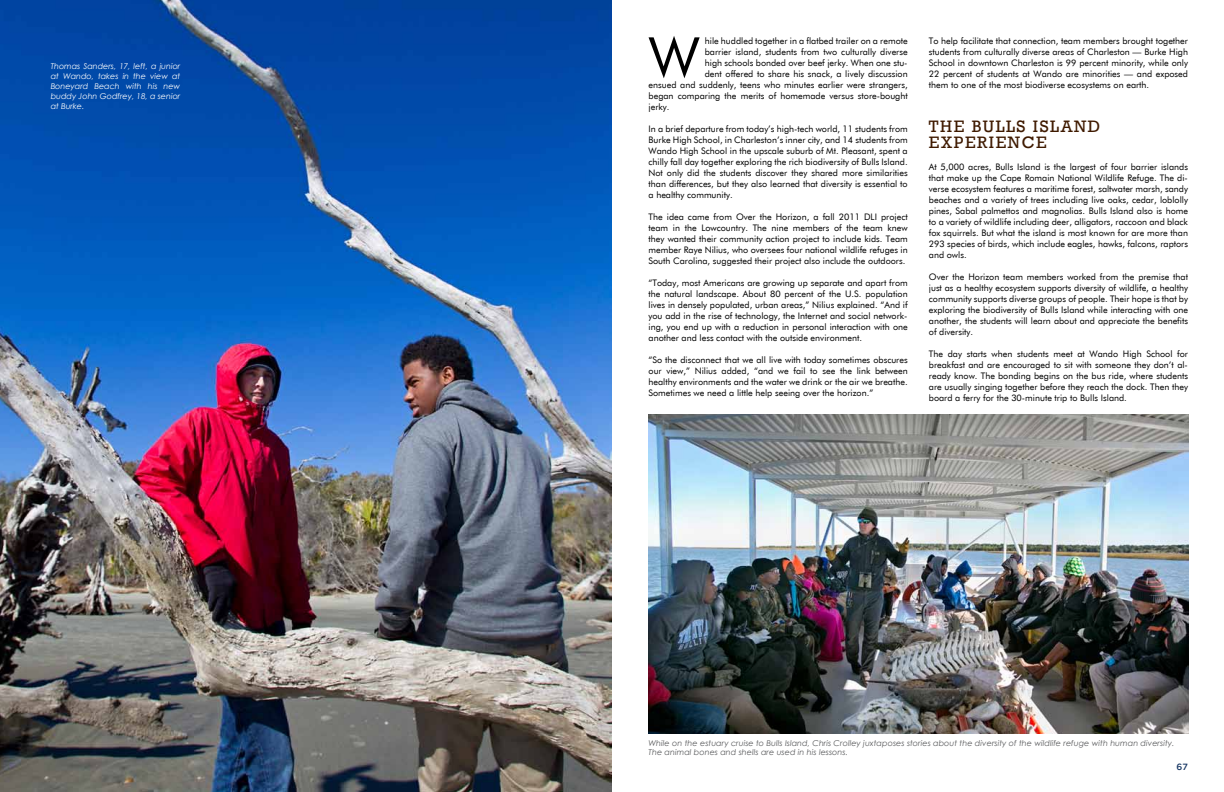
<style>
.page{position:relative;width:1224px;height:792px;background:#fff}
.page>*{position:absolute;margin:0;border:0;box-sizing:border-box;transform-origin:0 0}
.t1{font:55.2px "Futura BT";color:#000}
.t2{font:17px/16px "Rockwell";letter-spacing:.09em;color:#3f1a00}
.t3{font:9px/11px "Futura BT";color:#000;text-align:justify}
.t4{font:500 9px "Gotham";color:#173764}
.t5{font:italic 8px/9px "Century Gothic";letter-spacing:.01em;color:#58595b}
.t6{font:italic 8px/10px "Century Gothic";color:#fff;text-align:justify}
</style>
<div class="page">
<img style="left:0;top:0;width:612px;height:792px">
<img style="left:648px;top:415px;width:540px;height:318px">
<p class="t6" style="left:51px;top:61px;width:131px">Thomas Sanders, 17, left, a junior at Wando, takes in the view at Boneyard Beach with his new buddy John Godfrey, 18, a senior at Burke.</p>
<h1 class="t1" style="left:649px;top:24px;width:52px">W</h1>
<p class="t3" style="left:705px;top:35px;width:204px">hile huddled together in a flatbed trailer on a remote</p>
<p class="t3" style="left:705px;top:46px;width:204px">barrier island, students from two culturally diverse</p>
<p class="t3" style="left:705px;top:57px;width:204px">high schools bonded over beef jerky. When one stu-</p>
<p class="t3" style="left:705px;top:68px;width:204px">dent offered to share his snack, a lively discussion</p>
<p class="t3" style="left:649px;top:79px;width:261px">ensued and suddenly, teens who minutes earlier were strangers,</p>
<p class="t3" style="left:649px;top:90px;width:261px">began comparing the merits of homemade versus store-bought</p>
<p class="t3" style="left:649px;top:101px;width:23px">jerky.</p>
<p class="t3" style="left:649px;top:123px;width:261px">In a brief departure from today’s high-tech world, 11 students from Burke High School, in Charleston’s inner city, and 14 students from Wando High School in the upscale suburb of Mt. Pleasant, spent a chilly fall day together exploring the rich biodiversity of Bulls Island.<br>Not only did the students discover they shared more similarities than differences, but they also learned that diversity is essential to a healthy community.</p>
<p class="t3" style="left:649px;top:211px;width:261px">The idea came from Over the Horizon, a fall 2011 DLI project team in the Lowcountry. The nine members of the team knew they wanted their community action project to include kids. Team member Raye Nilius, who oversees four national wildlife refuges in South Carolina, suggested their project also include the outdoors.</p>
<p class="t3" style="left:649px;top:277px;width:261px">“Today, most Americans are growing up separate and apart from the natural landscape. About 80 percent of the U.S. population lives in densely populated, urban areas,” Nilius explained. “And if you add in the rise of technology, the Internet and social network&shy;ing, you end up with a reduction in personal interaction with one another and less contact with the outside environment.</p>
<p class="t3" style="left:649px;top:354px;width:261px">“So the disconnect that we all live with today sometimes obscures our view,” Nilius added, “and we fail to see the link between healthy environments and the water we drink or the air we breathe.<br>Sometimes we need a little help seeing over the horizon.”</p>
<p class="t3" style="left:929px;top:35px;width:261px">To help facilitate that connection, team members brought together students from culturally diverse areas of Charleston — Burke High School in downtown Charleston is 99 percent minority, while only 22 percent of students at Wando are minorities — and exposed them to one of the most biodiverse ecosystems on earth.</p>
<h2 class="t2" style="left:929px;top:118px;width:173px">THE BULLS ISLAND<br>EXPERIENCE</h2>
<p class="t3" style="left:929px;top:161px;width:261px">At 5,000 acres, Bulls Island is the largest of four barrier islands that make up the Cape Romain National Wildlife Refuge. The di&shy;verse ecosystem features a maritime forest, saltwater marsh, sandy beaches and a variety of trees including live oaks, cedar, loblolly pines, Sabal palmettos and magnolias. Bulls Island also is home to a variety of wildlife including deer, alligators, raccoon and black fox squirrels. But what the island is most known for are more than 293 species of birds, which include eagles, hawks, falcons, raptors and owls.</p>
<p class="t3" style="left:929px;top:271px;width:261px">Over the Horizon team members worked from the premise that just as a healthy ecosystem supports diversity of wildlife, a healthy community supports diverse groups of people. Their hope is that by exploring the biodiversity of Bulls Island while interacting with one another, the students will learn about and appreciate the benefits of diversity.</p>
<p class="t3" style="left:929px;top:348px;width:261px">The day starts when students meet at Wando High School for breakfast and are encouraged to sit with someone they don’t al&shy;ready know. The bonding begins on the bus ride, where students are usually singing together before they reach the dock. Then they board a ferry for the 30-minute trip to Bulls Island.</p>
<p class="t5" style="left:649px;top:739px;width:527px">While on the estuary cruise to Bulls Island, Chris Crolley juxtaposes stories about the diversity of the wildlife refuge with human diversity.<br>The animal bones and shells are used in his lessons.</p>
<p class="t4" style="left:1177px;top:761px;width:13px">67</p>
</div>
